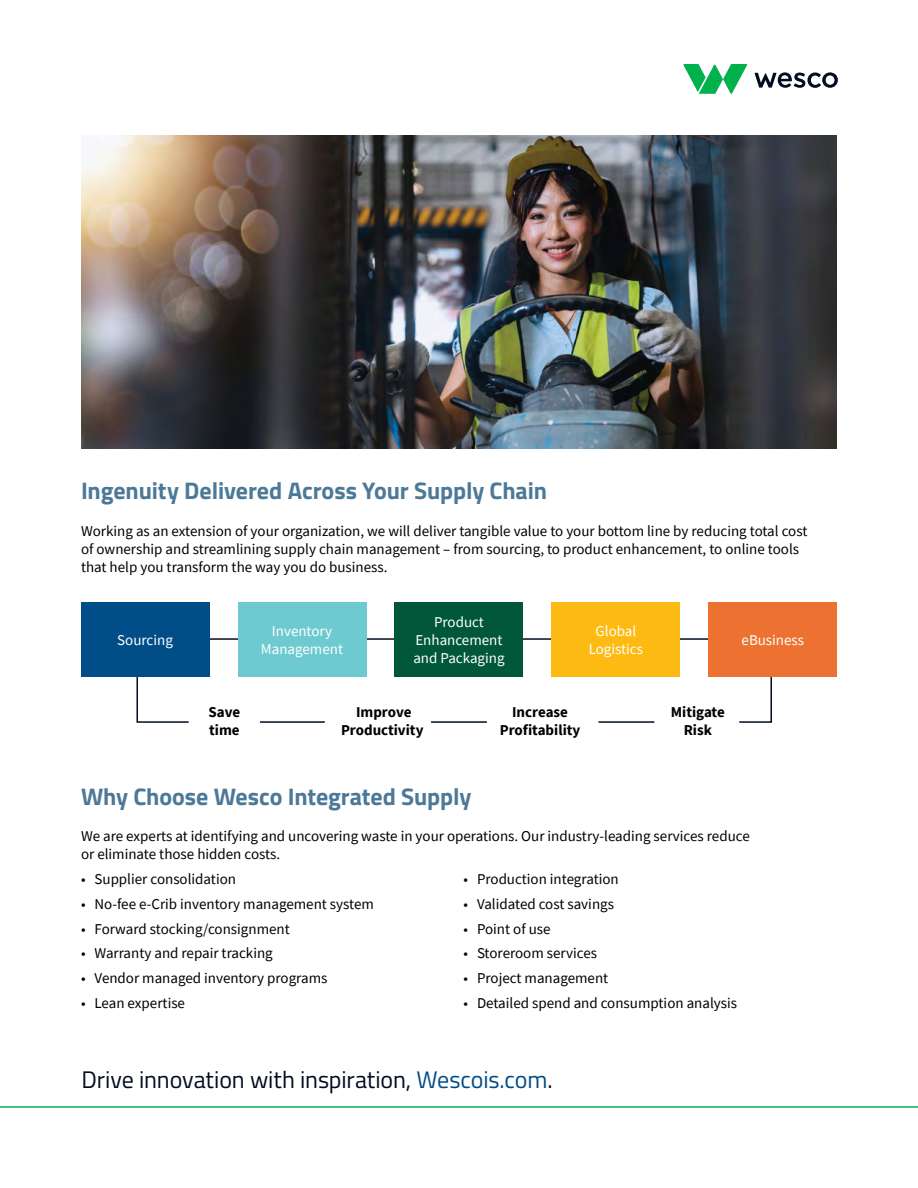
<style>
.page{position:relative;width:918px;height:1188px;background:#fff}
.page>*{position:absolute;margin:0;border:0;box-sizing:border-box;transform-origin:0 0}
.t1{font:700 24px "Titillium Web";letter-spacing:-.005em;color:#4c7998}
.t2{font:24px "Titillium Web";letter-spacing:-.005em;color:#000d20}
.t3{font:15px/18px "Source Sans Pro";color:#000}
.t4{font:15px/18px "Source Sans Pro";color:#fff;text-align:center}
.t5{font:700 15px/18px "Source Sans Pro";color:#000;text-align:center}
.s1{color:#004d88}
</style>
<div class="page">
<svg style="left:683px;top:64px;width:64px;height:30px"></svg>
<svg style="left:755px;top:72px;width:83px;height:16px"></svg>
<svg style="left:136px;top:676px;width:54px;height:47px"></svg>
<hr style="left:260px;top:721px;width:65px;height:2px;background:#000d20">
<hr style="left:155px;top:638px;width:591px;height:2px;background:#000d20">
<hr style="left:431px;top:721px;width:56px;height:2px;background:#000d20">
<hr style="left:599px;top:721px;width:55px;height:2px;background:#000d20">
<svg style="left:738px;top:676px;width:35px;height:47px"></svg>
<img style="left:81px;top:135px;width:756px;height:313px">
<div style="left:81px;top:602px;width:128px;height:74px;background:#004d88"></div>
<div style="left:238px;top:602px;width:128px;height:74px;background:#6ccad0"></div>
<div style="left:395px;top:602px;width:128px;height:74px;background:#00573a"></div>
<div style="left:552px;top:602px;width:128px;height:74px;background:#fdba12"></div>
<div style="left:709px;top:602px;width:128px;height:74px;background:#ed7232"></div>
<hr style="left:0;top:1106px;width:918px;height:2px;background:#00b14c">
<h1 class="t1" style="left:81px;top:472px;width:468px">Ingenuity Delivered Across Your Supply Chain</h1>
<p class="t3" style="left:81px;top:522px;width:728px">Working as an extension of your organization, we will deliver tangible value to your bottom line by reducing total cost of ownership and streamlining supply chain management – from sourcing, to product enhancement, to online tools that help you transform the way you do business.</p>
<p class="t4" style="left:117px;top:630px;width:57px">Sourcing</p>
<p class="t4" style="left:261px;top:622px;width:84px">Inventory<br>Management</p>
<p class="t4" style="left:413px;top:612px;width:93px">Product<br>Enhancement and Packaging</p>
<p class="t4" style="left:589px;top:622px;width:56px">Global<br>Logistics</p>
<p class="t4" style="left:742px;top:630px;width:64px">eBusiness</p>
<p class="t5" style="left:209px;top:703px;width:33px;text-align:left">Save time</p>
<p class="t5" style="left:341px;top:703px;width:84px">Improve<br>Productivity</p>
<p class="t5" style="left:500px;top:703px;width:82px">Increase<br>Profitability</p>
<p class="t5" style="left:671px;top:703px;width:56px">Mitigate<br>Risk</p>
<h1 class="t1" style="left:81px;top:778px;width:392px">Why Choose Wesco Integrated Supply</h1>
<p class="t3" style="left:81px;top:827px;width:670px">We are experts at identifying and uncovering waste in your operations. Our industry-leading services reduce or eliminate those hidden costs.</p>
<p class="t3" style="left:81px;top:870px;width:157px">• Supplier consolidation</p>
<p class="t3" style="left:81px;top:895px;width:294px">• No-fee e-Crib inventory management system</p>
<p class="t3" style="left:81px;top:920px;width:210px">• Forward stocking/consignment</p>
<p class="t3" style="left:81px;top:944px;width:193px">• Warranty and repair tracking</p>
<p class="t3" style="left:81px;top:969px;width:248px">• Vendor managed inventory programs</p>
<p class="t3" style="left:81px;top:994px;width:106px">• Lean expertise</p>
<p class="t3" style="left:464px;top:870px;width:157px">• Production integration</p>
<p class="t3" style="left:464px;top:895px;width:152px">• Validated cost savings</p>
<p class="t3" style="left:464px;top:920px;width:89px">• Point of use</p>
<p class="t3" style="left:464px;top:944px;width:135px">• Storeroom services</p>
<p class="t3" style="left:464px;top:969px;width:146px">• Project management</p>
<p class="t3" style="left:464px;top:994px;width:275px">• Detailed spend and consumption analysis</p>
<h1 class="t2" style="left:81px;top:1062px;width:473px">Drive innovation with inspiration, <span class="s1">Wescois.com</span>.</h1>
</div>
